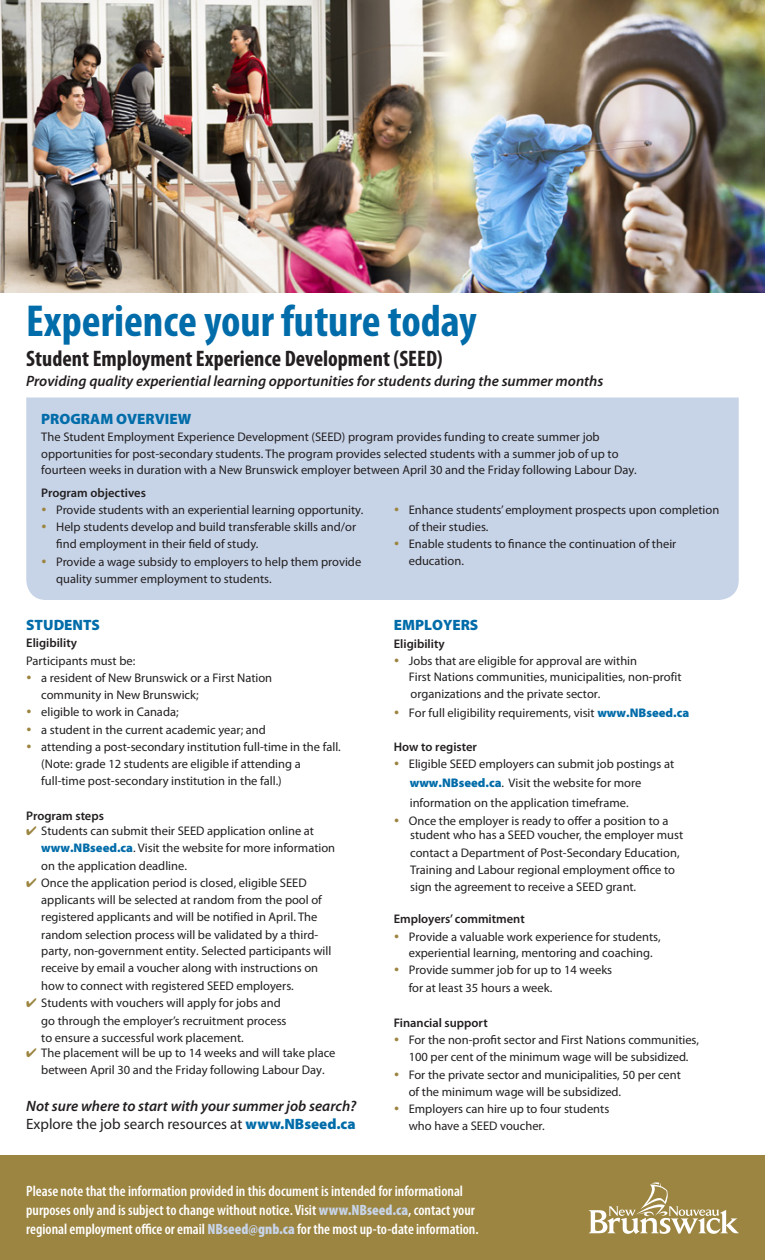
<style>
.page{position:relative;width:765px;height:1260px;background:#fff}
.page>*{position:absolute;margin:0;border:0;box-sizing:border-box;transform-origin:0 0}
.t1{font:700 condensed 45px "Myriad Pro";color:#006ca9}
.t2{font:700 condensed 22.5px "Myriad Pro";color:#231f20}
.t3{font:600 condensed 15px/18.8px "Myriad Pro";color:#fff}
.t4{font:italic 600 15px/17.5px "Myriad Pro";color:#231f20}
.t5{font:900 15px "Myriad Pro";color:#006ca9}
.t6{font:12.5px/17.2px "Myriad Pro";color:#231f20}
.t7{font:600 12.5px "Myriad Pro";color:#231f20}
.s1{color:#9c8541}
.s2{font-weight:900;color:#006ca9}
.s3{font-weight:400;font-style:normal}
.s4{font-weight:900;font-style:normal;color:#006ca9}
.s5{font-weight:600}
.s6{font-weight:900;color:#c7d4e8}
</style>
<div class="page">
<div style="left:0;top:1155px;width:765px;height:105px;background:#9c8541"></div>
<svg style="left:589px;top:1182px;width:150px;height:52px"></svg>
<img style="left:0;top:0;width:765px;height:292px">
<div style="left:26px;top:398px;width:713px;height:202px;background:#c7d4e8"></div>
<svg style="left:42px;top:507px;width:4px;height:4px"></svg>
<svg style="left:42px;top:525px;width:4px;height:3px"></svg>
<svg style="left:42px;top:559px;width:4px;height:4px"></svg>
<svg style="left:395px;top:507px;width:3px;height:4px"></svg>
<svg style="left:395px;top:542px;width:3px;height:4px"></svg>
<p class="t1" style="left:26px;top:293px;width:452px">Experience your future today</p>
<p class="t2" style="left:26px;top:344px;width:418px">Student Employment Experience Development (SEED)</p>
<p class="t4" style="left:26px;top:372px;width:579px">Providing quality experiential learning opportunities for students during the summer months</p>
<p class="t5" style="left:41px;top:409px;width:152px">PROGRAM OVERVIEW</p>
<p class="t6" style="left:41px;top:429px;width:597px;line-height:16.5px">The Student Employment Experience Development (SEED) program provides funding to create summer job opportunities for post-secondary students. The program provides selected students with a summer job of up to fourteen weeks in duration with a New Brunswick employer between April 30 and the Friday following Labour Day.</p>
<p class="t7" style="left:41px;top:484px;width:106px">Program objectives</p>
<p class="t6" style="left:56px;top:501px;width:309px">Provide students with an experiential learning opportunity.</p>
<p class="t6" style="left:56px;top:518px;width:301px">Help students develop and build transferable skills and/or find employment in their field of study.</p>
<p class="t6" style="left:56px;top:552px;width:307px">Provide a wage subsidy to employers to help them provide quality summer employment to students.</p>
<p class="t6" style="left:409px;top:501px;width:312px">Enhance students’ employment prospects upon completion of their studies.</p>
<p class="t6" style="left:409px;top:535px;width:269px">Enable students to finance the continuation of their education.</p>
<p class="t5" style="left:26px;top:615px;width:75px">STUDENTS</p>
<p class="t7" style="left:26px;top:635px;width:52px">Eligibility</p>
<p class="t6" style="left:26px;top:651px;width:111px">Participants must be:</p>
<p class="t6" style="left:41px;top:669px;width:232px">a resident of New Brunswick or a First Nation community in New Brunswick;</p>
<p class="t6" style="left:41px;top:703px;width:139px">eligible to work in Canada;</p>
<p class="t6" style="left:41px;top:720px;width:226px">a student in the current academic year; and</p>
<p class="t6" style="left:41px;top:738px;width:301px">attending a post-secondary institution full-time in the fall. (Note: grade 12 students are eligible if attending a full-time post-secondary institution in the fall.)</p>
<p class="t7" style="left:26px;top:808px;width:79px">Program steps</p>
<p class="t6" style="left:41px;top:822px;width:295px;text-indent:-15px"><span class="s1">✔</span> Students can submit their SEED application online at <span class="s2">www.NBseed.ca</span>. Visit the website for more information on the application deadline.</p>
<p class="t6" style="left:41px;top:874px;width:292px;text-indent:-15px"><span class="s1">✔</span> Once the application period is closed, eligible SEED applicants will be selected at random from the pool of registered applicants and will be notified in April. The random selection process will be validated by a third&shy;party, non-government entity. Selected participants will receive by email a voucher along with instructions on how to connect with registered SEED employers.</p>
<p class="t6" style="left:41px;top:994px;width:247px;text-indent:-15px"><span class="s1">✔</span> Students with vouchers will apply for jobs and go through the employer’s recruitment process to ensure a successful work placement.</p>
<p class="t6" style="left:26px;top:1045px;width:311px;line-height:16.8px;text-align:center"><span class="s1">✔</span> The placement will be up to 14 weeks and will take place between April 30 and the Friday following Labour Day.</p>
<p class="t4" style="left:26px;top:1097px;width:332px">Not sure where to start with your summer job search?<br><span class="s3">Explore the job search resources at</span> <span class="s4">www.NBseed.ca</span></p>
<p class="t5" style="left:394px;top:615px;width:86px">EMPLOYERS</p>
<p class="t6" style="left:409px;top:635px;width:274px;line-height:16.6px;text-indent:-15px"><span class="s5">Eligibility<br></span>Jobs that are eligible for approval are within<br>First Nations communities, municipalities, non-profit organizations and the private sector.</p>
<p class="t6" style="left:409px;top:703px;width:282px">For full eligibility requirements, visit <span class="s2">www.NBseed.ca</span></p>
<p class="t6" style="left:409px;top:738px;width:267px;line-height:16.8px;text-indent:-15px"><span class="s5">How to register<br></span>Eligible SEED employers can submit job postings at</p>
<p class="t6" style="left:410px;top:773px;width:233px;line-height:19.5px"><span class="s2">www.NBseed.ca</span>. Visit the website for more information on the application timeframe.</p>
<p class="t6" style="left:409px;top:813px;width:276px;line-height:14.8px">Once the employer is ready to offer a position to a student who has a SEED voucher, the employer must</p>
<p class="t6" style="left:410px;top:844px;width:271px">contact a Department of Post-Secondary Education,<br>Training and Labour regional employment office to sign the agreement to receive a SEED grant.</p>
<p class="t6" style="left:409px;top:910px;width:254px;line-height:16.9px;text-indent:-15px"><span class="s5">Employers’ commitment<br></span>Provide a valuable work experience for students, experiential learning, mentoring and coaching.<br>Provide summer job for up to 14 weeks</p>
<p class="t6" style="left:409px;top:979px;width:145px">for at least 35 hours a week.</p>
<p class="t7" style="left:394px;top:1015px;width:96px">Financial support</p>
<p class="t6" style="left:409px;top:1031px;width:292px">For the non-profit sector and First Nations communities,<br>100 per cent of the minimum wage will be subsidized.</p>
<p class="t6" style="left:409px;top:1065px;width:274px">For the private sector and municipalities, 50 per cent of the minimum wage will be subsidized.</p>
<p class="t6" style="left:409px;top:1100px;width:202px">Employers can hire up to four students who have a SEED voucher.</p>
<p class="t3" style="left:26px;top:1182px;width:454px">Please note that the information provided in this document is intended for informational purposes only and is subject to change without notice. Visit <span class="s6">www.NBseed.ca</span>, contact your regional employment office or email <span class="s6">NBseed@gnb.ca</span> for the most up-to-date information.</p>
</div>
